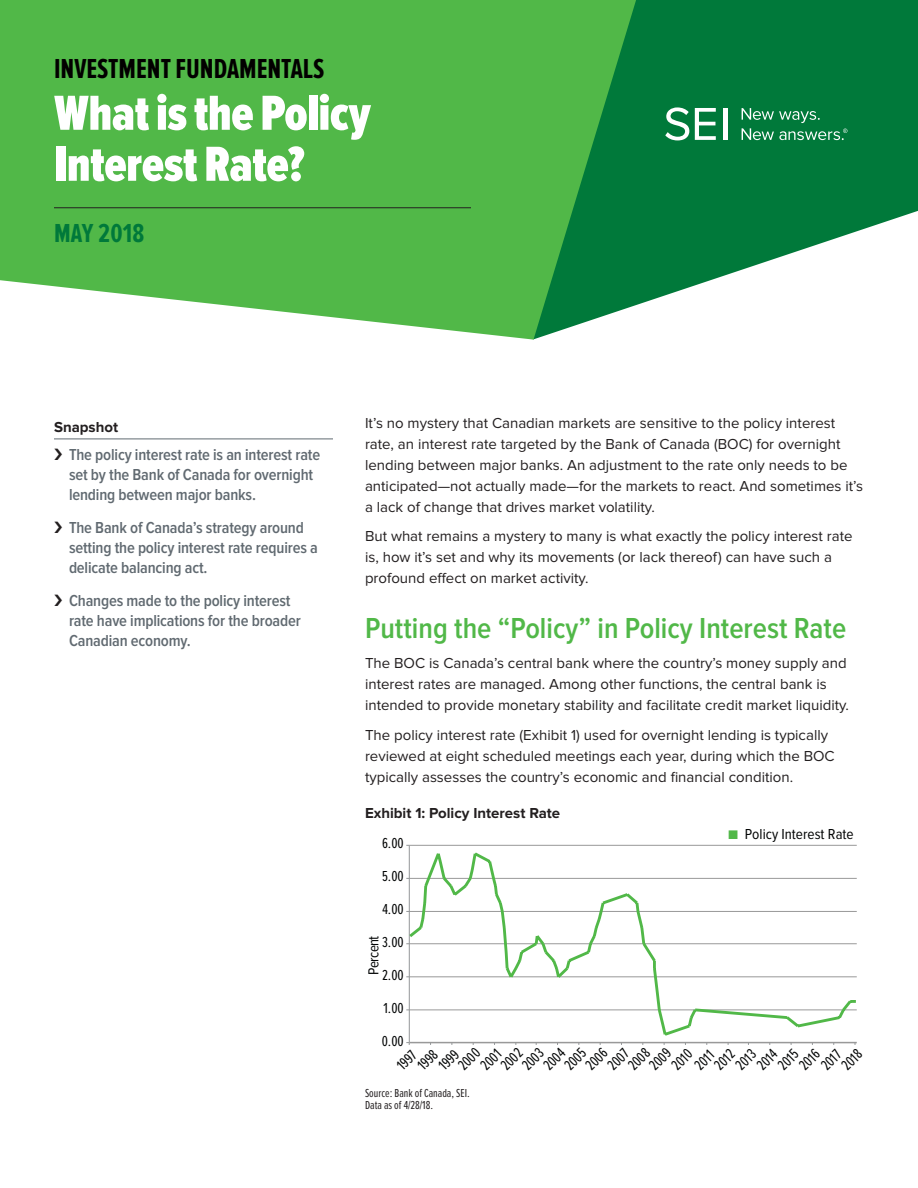
<style>
.page{position:relative;width:918px;height:1188px;background:#fff}
.page>*{position:absolute;margin:0;border:0;box-sizing:border-box;transform-origin:0 0}
.Title2{font:900 51px/51px "Proxima Nova Ex Cn";letter-spacing:-.005em;color:#fff}
.Head_body_G{font:600 30px "Proxima Nova Cond";color:#51b848}
.t1{font:700 28.5px "Proxima Nova Ex Cn";color:#020000}
.Month_and_Year2{font:700 27px "Proxima Nova Ex Cn";letter-spacing:.01em;color:#00793a}
.t2{font:600 16.5px/19.8px "Proxima Nova Cond";letter-spacing:-.01em;color:#616a71}
.t3{font:15.3px "Proxima Nova Ex Cn";color:#030505}
.Body_Copy__10pt__R{font:15px/21px "Proxima Nova";color:#231f20}
.t4{font:15px "Proxima Nova Ex Cn";color:#030505}
.Exhibit{font:700 15px "Proxima Nova";color:#231f20}
.t5{font:15px "Proxima Nova Cond";color:#030505}
.Snapshots{font:700 15px "Proxima Nova";color:#231f20}
.t6{font:15px "Proxima Nova Cond";letter-spacing:-.04em;color:#030505}
.source{font:12px/12px "Proxima Nova Ex Cn";color:#231f20}
.s1{font-family:"Proxima Nova";font-stretch:condensed;color:#606a70}
.s2{color:#51b848}
</style>
<div class="page">
<hr style="left:409px;top:845px;width:448px;height:1px;background:#999">
<hr style="left:409px;top:845px;width:1px;height:198px;background:#939698">
<hr style="left:409px;top:1042px;width:448px;height:1px;background:#999">
<svg style="left:406px;top:850px;width:451px;height:188px"></svg>
<hr style="left:54px;top:439px;width:279px;height:1px;background:#616a71">
<svg style="left:636px;top:0;width:282px;height:305px;fill:#00793a"></svg>
<svg style="left:0;top:0;width:636px;height:340px;background:#59b955"></svg>
<hr style="left:723px;top:108px;width:4px;height:32px;background:#fff">
<svg style="left:695px;top:108px;width:21px;height:32px"></svg>
<svg style="left:665px;top:107px;width:24px;height:33px"></svg>
<svg style="left:742px;top:108px;width:105px;height:32px;background:#298e59"></svg>
<hr style="left:54px;top:208px;width:417px;height:1px;background:#231f20">
<p class="t1" style="left:54px;top:53px;width:272px">INVESTMENT FUNDAMENTALS</p>
<p class="Title2" style="left:54px;top:89px;width:318px">What is the Policy<br>Interest Rate?</p>
<p class="Month_and_Year2" style="left:54px;top:218px;width:92px">MAY 2018</p>
<p class="Snapshots" style="left:54px;top:420px;width:66px">Snapshot</p>
<p class="t2" style="left:69px;top:446px;width:253px">The policy interest rate is an interest rate set by the Bank of Canada for overnight lending between major banks.</p>
<p class="t2" style="left:69px;top:518px;width:250px">The Bank of Canada’s strategy around setting the policy interest rate requires a delicate balancing act.</p>
<p class="t2" style="left:69px;top:591px;width:233px">Changes made to the <span class="s1">policy interest </span>rate have implications for the broader<br>Canadian economy.</p>
<p class="Body_Copy__10pt__R" style="left:365px;top:413px;width:500px">It’s no mystery that Canadian markets are sensitive to the policy interest rate, an interest rate targeted by the Bank of Canada (BOC) for overnight lending between major banks. An adjustment to the rate only needs to be anticipated—not actually made—for the markets to react. And sometimes it’s a lack of change that drives market volatility.</p>
<p class="Body_Copy__10pt__R" style="left:365px;top:526px;width:489px">But what remains a mystery to many is what exactly the policy interest rate is, how it’s set and why its movements (or lack thereof) can have such a profound effect on market activity.</p>
<p class="Head_body_G" style="left:365px;top:612px;width:483px">Putting the “Policy” in Policy Interest Rate</p>
<p class="Body_Copy__10pt__R" style="left:365px;top:653px;width:486px">The BOC is Canada’s central bank where the country’s money supply and interest rates are managed. Among other functions, the central bank is intended to provide monetary stability and facilitate credit market liquidity.</p>
<p class="Body_Copy__10pt__R" style="left:365px;top:725px;width:471px">The policy interest rate (Exhibit 1) used for overnight lending is typically reviewed at eight scheduled meetings each year, during which the BOC typically assesses the country’s economic and financial condition.</p>
<p class="Exhibit" style="left:365px;top:806px;width:197px">Exhibit 1: Policy Interest Rate</p>
<p class="t4" style="left:382px;top:835px;width:23px">6.00</p>
<p class="t4" style="left:382px;top:868px;width:23px">5.00</p>
<p class="t4" style="left:382px;top:901px;width:23px">4.00</p>
<p class="t6" style="left:365px;top:975px;width:41px;rotate:-90deg">Percent</p>
<p class="t4" style="left:382px;top:934px;width:23px">3.00</p>
<p class="t4" style="left:382px;top:967px;width:23px">2.00</p>
<p class="t4" style="left:384px;top:1000px;width:22px">1.00</p>
<p class="t5" style="left:728px;top:826px;width:127px"><span class="s2">■</span> Policy Interest Rate</p>
<p class="t4" style="left:382px;top:1032px;width:23px">0.00</p>
<p class="t3" style="left:455px;top:1061px;width:26px;rotate:-45deg">2000</p>
<p class="t3" style="left:477px;top:1061px;width:24px;rotate:-45deg">2001</p>
<p class="t3" style="left:582px;top:1061px;width:26px;rotate:-45deg">2006</p>
<p class="t3" style="left:604px;top:1061px;width:25px;rotate:-45deg">2007</p>
<p class="t3" style="left:625px;top:1061px;width:26px;rotate:-45deg">2008</p>
<p class="t3" style="left:646px;top:1061px;width:26px;rotate:-45deg">2009</p>
<p class="t3" style="left:668px;top:1061px;width:24px;rotate:-45deg">2010</p>
<p class="t3" style="left:691px;top:1061px;width:22px;rotate:-45deg">2011</p>
<p class="t3" style="left:711px;top:1061px;width:24px;rotate:-45deg">2012</p>
<p class="t3" style="left:732px;top:1062px;width:24px;rotate:-45deg">2013</p>
<p class="t3" style="left:753px;top:1061px;width:23px;rotate:-45deg">2014</p>
<p class="t3" style="left:774px;top:1061px;width:24px;rotate:-45deg">2015</p>
<p class="t3" style="left:796px;top:1061px;width:24px;rotate:-45deg">2016</p>
<p class="t3" style="left:817px;top:1061px;width:23px;rotate:-45deg">2017</p>
<p class="t3" style="left:838px;top:1061px;width:24px;rotate:-45deg">2018</p>
<p class="t3" style="left:497px;top:1061px;width:26px;rotate:-45deg">2002</p>
<p class="t3" style="left:518px;top:1062px;width:26px;rotate:-45deg">2003</p>
<p class="t3" style="left:561px;top:1061px;width:26px;rotate:-45deg">2005</p>
<p class="t3" style="left:540px;top:1062px;width:25px;rotate:-45deg">2004</p>
<p class="t3" style="left:393px;top:1062px;width:23px;rotate:-45deg">1997</p>
<p class="t3" style="left:414px;top:1062px;width:24px;rotate:-45deg">1998</p>
<p class="t3" style="left:435px;top:1062px;width:24px;rotate:-45deg">1999</p>
<p class="source" style="left:365px;top:1088px;width:106px">Source: Bank of Canada, SEI.<br>Data as of 4/28/18.</p>
</div>
